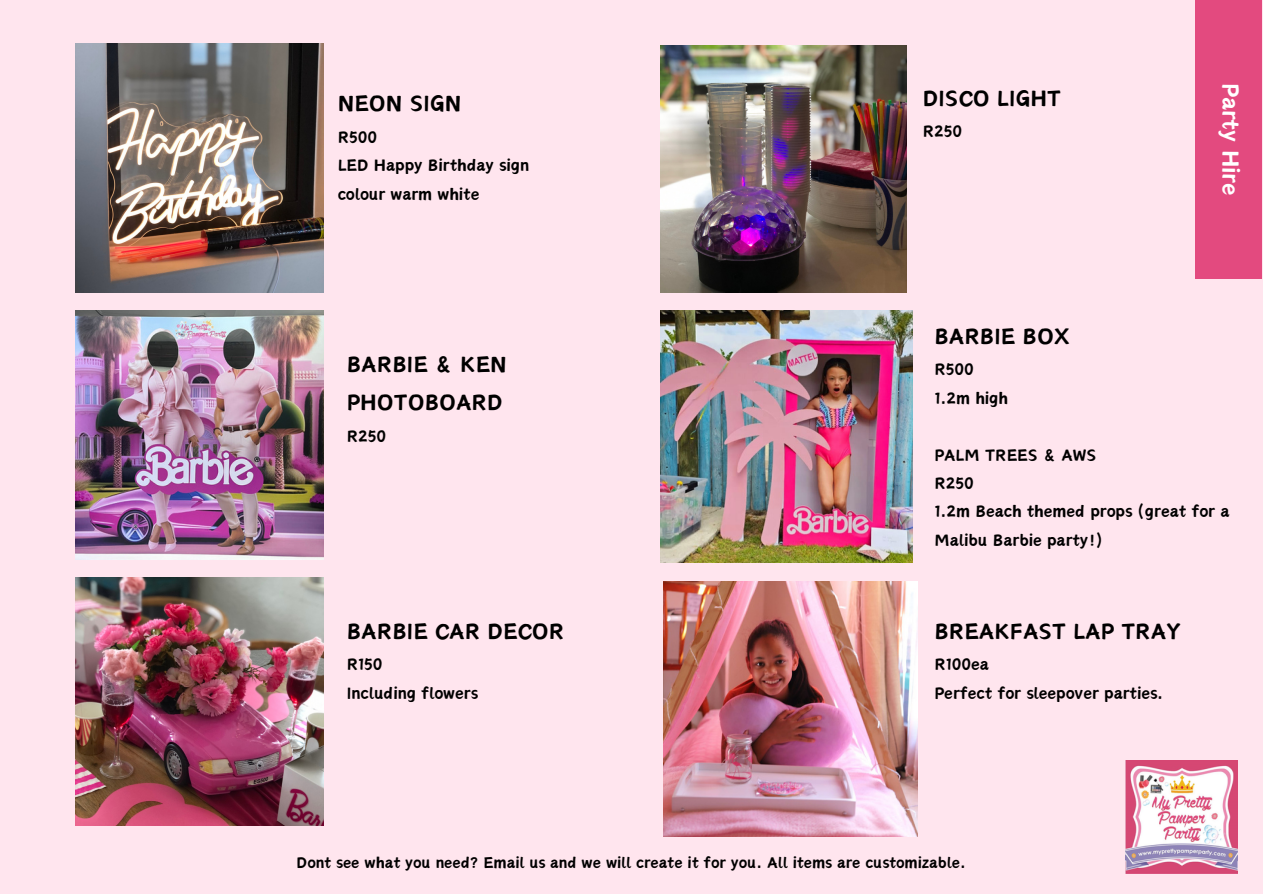
<style>
.page{position:relative;width:1263px;height:894px;background:#fff}
.page>*{position:absolute;margin:0;border:0;box-sizing:border-box;transform-origin:0 0}
.t1{font:29.4px "Canva Sword Like Dream KR";color:#fff}
.t2{font:28.05px/38.2px "Canva Sword Like Dream";color:#000}
.t3{font:20.55px/28.5px "Canva Sword Like Dream";color:#000}
.t4{font:19.5px "Canva Sword Like Dream";color:#000}
</style>
<div class="page">
<div style="left:0;top:0;width:1263px;height:893px;background:#ffe5ee"></div>
<img style="left:75px;top:310px;width:249px;height:249px">
<img style="left:75px;top:44px;width:249px;height:248px">
<img style="left:75px;top:577px;width:249px;height:248px">
<img style="left:660px;top:310px;width:252px;height:252px">
<img style="left:660px;top:46px;width:247px;height:246px">
<img style="left:1125px;top:760px;width:112px;height:112px">
<div style="left:1195px;top:0;width:67px;height:278px;background:#e34a7f"></div>
<img style="left:664px;top:581px;width:254px;height:254px">
<p class="t2" style="left:338px;top:85px;width:125px">NEON SIGN</p>
<p class="t3" style="left:338px;top:123px;width:41px">R500</p>
<p class="t3" style="left:338px;top:151px;width:193px">LED Happy Birthday sign</p>
<p class="t3" style="left:338px;top:180px;width:143px">colour warm white</p>
<p class="t2" style="left:347px;top:346px;width:162px">BARBIE &amp; KEN<br>PHOTOBOARD</p>
<p class="t3" style="left:347px;top:422px;width:41px">R250</p>
<p class="t2" style="left:347px;top:612px;width:219px">BARBIE CAR DECOR</p>
<p class="t3" style="left:347px;top:650px;width:37px">R150</p>
<p class="t3" style="left:347px;top:679px;width:133px">Including flowers</p>
<p class="t2" style="left:923px;top:80px;width:140px">DISCO LIGHT</p>
<p class="t3" style="left:923px;top:118px;width:41px">R250</p>
<p class="t2" style="left:934px;top:317px;width:137px">BARBIE BOX</p>
<p class="t3" style="left:934px;top:355px;width:41px">R500</p>
<p class="t3" style="left:934px;top:384px;width:75px">1.2m high</p>
<p class="t1" style="left:1244px;top:83px;width:114px;rotate:90deg">Party Hire</p>
<p class="t3" style="left:934px;top:441px;width:163px">PALM TREES &amp; AWS</p>
<p class="t3" style="left:934px;top:469px;width:41px">R250</p>
<p class="t3" style="left:934px;top:498px;width:297px">1.2m Beach themed props (great for a<br>Malibu Barbie party!)</p>
<p class="t2" style="left:934px;top:612px;width:248px">BREAKFAST LAP TRAY</p>
<p class="t3" style="left:934px;top:650px;width:56px">R100ea</p>
<p class="t3" style="left:934px;top:679px;width:230px">Perfect for sleepover parties.</p>
<p class="t4" style="left:297px;top:853px;width:671px">Dont see what you need? Email us and we will create it for you. All items are customizable.</p>
</div>
